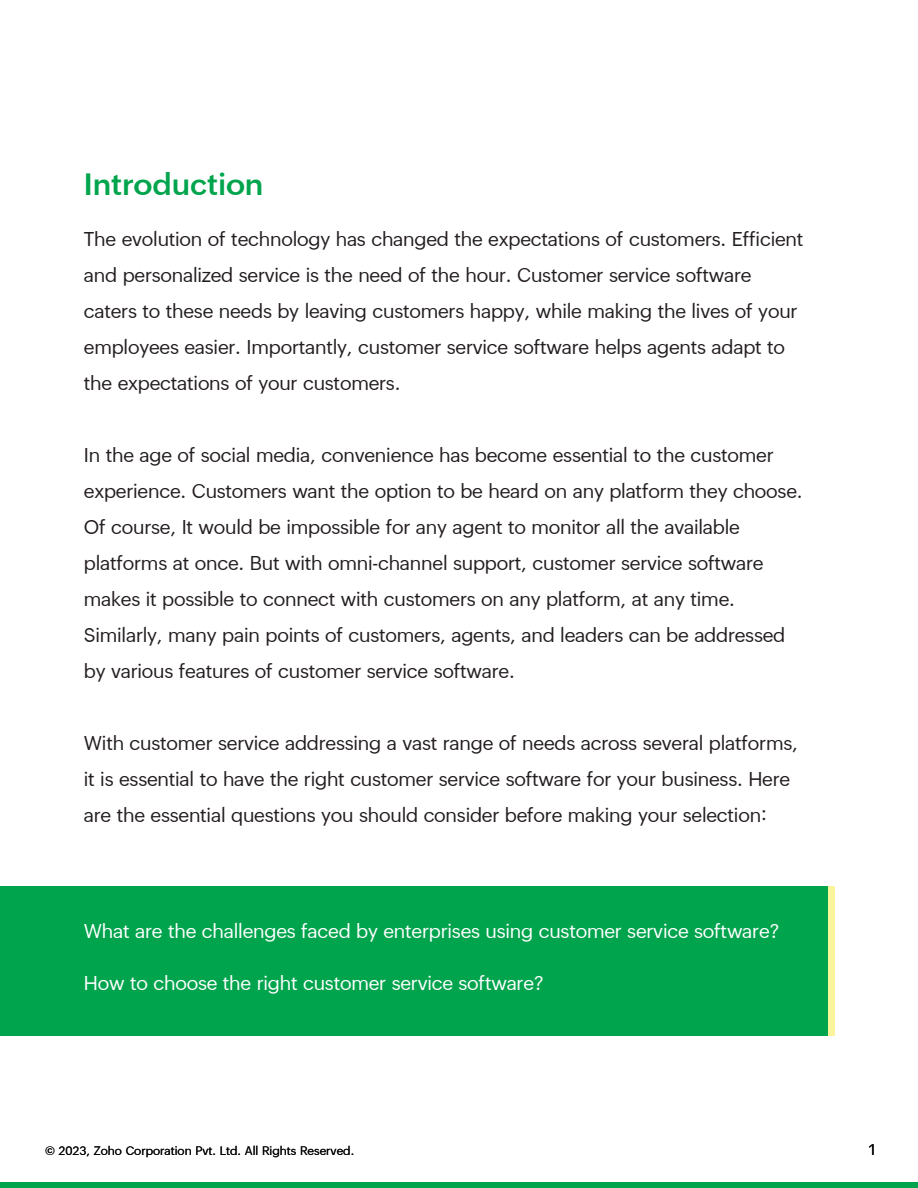
<style>
.page{position:relative;width:918px;height:1188px;background:#fff}
.page>*{position:absolute;margin:0;border:0;box-sizing:border-box;transform-origin:0 0}
.t1{font:600 30px "Zoho Puvi";color:#00a44d}
.t2{font:19.5px/36px "Zoho Puvi";letter-spacing:-.01em;color:#231d1e}
.t3{font:19.5px "Zoho Puvi";letter-spacing:-.01em;color:#fff}
.t4{font:15px "Zoho Puvi";color:#050504}
.t5{font:12px "Zoho Puvi";color:#050504}
</style>
<div class="page">
<div style="left:0;top:886px;width:835px;height:149px;background:#00a44d"></div>
<div style="left:828px;top:886px;width:7px;height:149px;background:#faf59d"></div>
<div style="left:0;top:1183px;width:918px;height:5px;background:#00a44d"></div>
<h1 class="t1" style="left:84px;top:162px;width:181px">Introduction</h1>
<p class="t2" style="left:84px;top:220px;width:721px">The evolution of technology has changed the expectations of customers. Efficient and personalized service is the need of the hour. Customer service software caters to these needs by leaving customers happy, while making the lives of your employees easier. Importantly, customer service software helps agents adapt to the expectations of your customers.</p>
<p class="t2" style="left:84px;top:436px;width:720px">In the age of social media, convenience has become essential to the customer experience. Customers want the option to be heard on any platform they choose.<br>Of course, It would be impossible for any agent to monitor all the available platforms at once. But with omni-channel support, customer service software makes it possible to connect with customers on any platform, at any time.<br>Similarly, many pain points of customers, agents, and leaders can be addressed by various features of customer service software.</p>
<p class="t2" style="left:84px;top:724px;width:716px">With customer service addressing a vast range of needs across several platforms, it is essential to have the right customer service software for your business. Here are the essential questions you should consider before making your selection:</p>
<p class="t3" style="left:84px;top:916px;width:697px">What are the challenges faced by enterprises using customer service software?</p>
<p class="t3" style="left:84px;top:969px;width:462px">How to choose the right customer service software?</p>
<p class="t5" style="left:45px;top:1142px;width:311px">© 2023, Zoho Corporation Pvt. Ltd. All Rights Reserved.</p>
<p class="t4" style="left:868px;top:1138px;width:10px">1</p>
</div>
